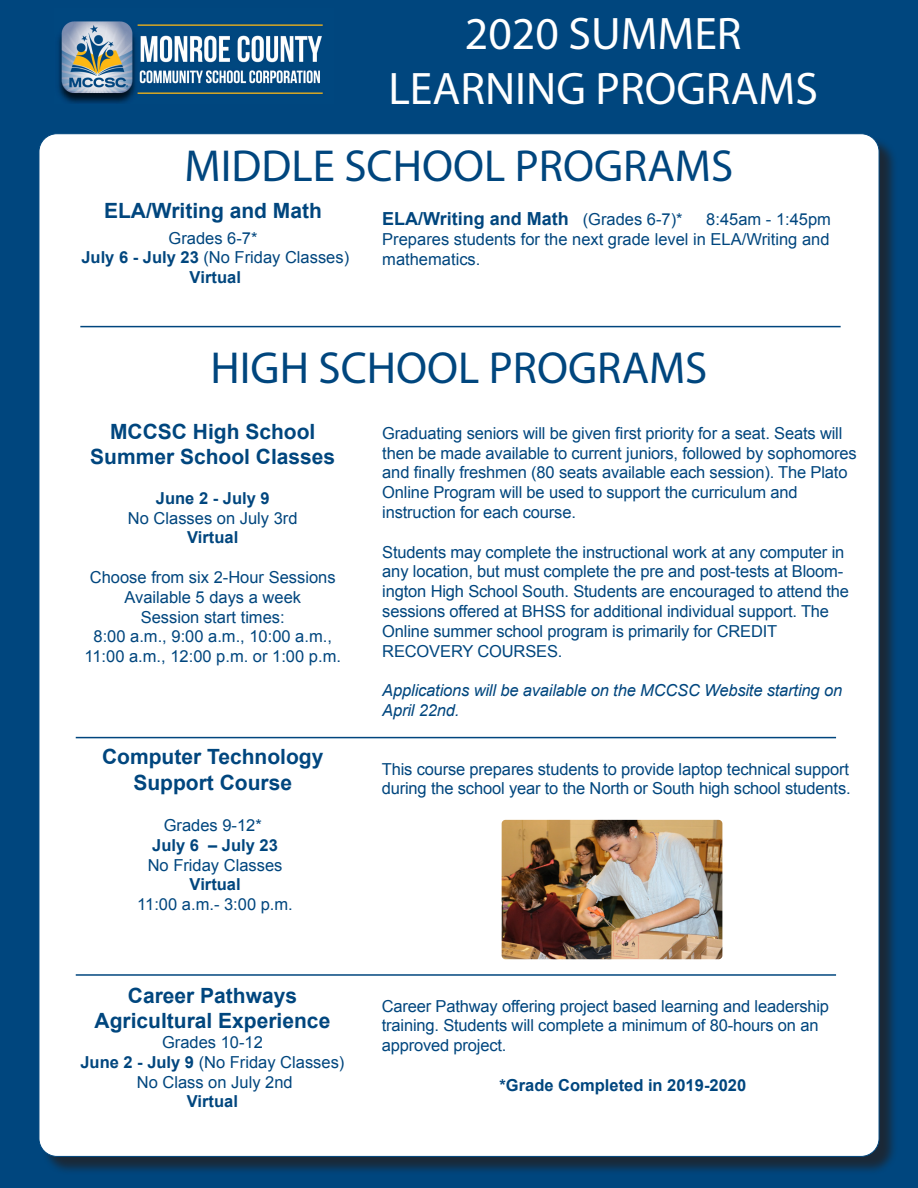
<style>
.page{position:relative;width:918px;height:1188px;background:#00467e}
.page>*{position:absolute;margin:0;border:0;box-sizing:border-box;transform-origin:0 0}
.t1{font:45.75px "Myriad Pro";color:#fff}
.t2{font:45px "Myriad Pro";color:#00467e}
.t3{font:700 21px/25.2px "Arial";color:#00467e;text-align:center}
.t4{font:700 18px "Arial";color:#00467e}
.t5{font:16.5px/19.8px "Arial";letter-spacing:-.01em;color:#00467e}
.t6{font:italic 16.5px/19.8px "Arial";letter-spacing:-.01em;color:#00467e}
.t7{font:700 16.5px "Arial";color:#00467e}
.s1{font-weight:700}
.s2{font-weight:400;font-size:16.5px}
</style>
<div class="page">
<div style="left:41px;top:136px;width:857px;height:1039px;background:#231f20;opacity:.75"></div>
<div style="left:39px;top:134px;width:840px;height:1022px;background:#fff;border-radius:18px"></div>
<hr style="left:76px;top:737px;width:760px;height:1px;background:#00467e">
<hr style="left:80px;top:326px;width:761px;height:1px;background:#00467e">
<hr style="left:76px;top:974px;width:760px;height:2px;background:#00467e">
<img style="left:502px;top:820px;width:220px;height:139px">
<img style="left:59px;top:21px;width:264px;height:82px">
<p class="t1" style="left:465px;top:5px;width:278px">2020 SUMMER</p>
<p class="t1" style="left:388px;top:60px;width:431px">LEARNING PROGRAMS</p>
<p class="t2" style="left:185px;top:138px;width:550px">MIDDLE SCHOOL PROGRAMS</p>
<p class="t3" style="left:104px;top:199px;width:219px">ELA/Writing and Math</p>
<p class="t5" style="left:81px;top:228px;width:269px;text-align:center">Grades 6-7*<br><span class="s1">July 6 - July 23</span> (No Friday Classes)<br><span class="s1">Virtual</span></p>
<p class="t4" style="left:382px;top:207px;width:302px">ELA/Writing and Math <span class="s2">(Grades 6-7)*</span></p>
<p class="t5" style="left:706px;top:210px;width:126px">8:45am - 1:45pm</p>
<p class="t5" style="left:382px;top:229px;width:449px">Prepares students for the next grade level in ELA/Writing and mathematics.</p>
<p class="t2" style="left:211px;top:340px;width:498px">HIGH SCHOOL PROGRAMS</p>
<p class="t3" style="left:110px;top:420px;width:207px">MCCSC High School</p>
<p class="t3" style="left:90px;top:445px;width:247px">Summer School Classes</p>
<p class="t7" style="left:156px;top:487px;width:115px">June 2 - July 9</p>
<p class="t5" style="left:128px;top:508px;width:171px">No Classes on July 3rd</p>
<p class="t7" style="left:187px;top:527px;width:53px">Virtual</p>
<p class="t5" style="left:90px;top:567px;width:247px">Choose from six 2-Hour Sessions</p>
<p class="t5" style="left:124px;top:587px;width:178px">Available 5 days a week</p>
<p class="t5" style="left:141px;top:607px;width:145px">Session start times:</p>
<p class="t5" style="left:94px;top:627px;width:240px">8:00 a.m., 9:00 a.m., 10:00 a.m.,</p>
<p class="t5" style="left:85px;top:647px;width:258px">11:00 a.m., 12:00 p.m. or 1:00 p.m.</p>
<p class="t3" style="left:102px;top:745px;width:223px">Computer Technology<br>Support Course</p>
<p class="t5" style="left:137px;top:815px;width:157px;text-align:center">Grades 9-12*<br><span class="s1">July 6 – July 23<br></span>No Friday Classes<br><span class="s1">Virtual<br></span>11:00 a.m.- 3:00 p.m.</p>
<p class="t3" style="left:128px;top:984px;width:171px">Career Pathways</p>
<p class="t3" style="left:95px;top:1009px;width:237px">Agricultural Experience</p>
<p class="t5" style="left:162px;top:1032px;width:102px">Grades 10-12</p>
<p class="t5" style="left:80px;top:1052px;width:266px"><span class="s1">June 2 - July 9</span> (No Friday Classes)</p>
<p class="t5" style="left:137px;top:1072px;width:157px">No Class on July 2nd</p>
<p class="t7" style="left:187px;top:1091px;width:53px">Virtual</p>
<p class="t5" style="left:382px;top:423px;width:476px">Graduating seniors will be given first priority for a seat. Seats will then be made available to current juniors, followed by sophomores and finally freshmen (80 seats available each session). The Plato Online Program will be used to support the curriculum and</p>
<p class="t5" style="left:382px;top:502px;width:195px">instruction for each course.</p>
<p class="t5" style="left:382px;top:542px;width:468px">Students may complete the instructional work at any computer in any location, but must complete the pre and post-tests at Bloom&shy;ington High School South. Students are encouraged to attend the sessions offered at BHSS for additional individual support. The Online summer school program is primarily for CREDIT</p>
<p class="t5" style="left:382px;top:641px;width:182px">RECOVERY COURSES.</p>
<p class="t6" style="left:382px;top:681px;width:461px">Applications will be available on the MCCSC Website starting on<br>April 22nd.</p>
<p class="t5" style="left:382px;top:759px;width:470px">This course prepares students to provide laptop technical support during the school year to the North or South high school students.</p>
<p class="t5" style="left:382px;top:996px;width:449px">Career Pathway offering project based learning and leadership training. Students will complete a minimum of 80-hours on an</p>
<p class="t5" style="left:382px;top:1036px;width:126px">approved project.</p>
<p class="t7" style="left:500px;top:1074px;width:248px">*Grade Completed in 2019-2020</p>
</div>
